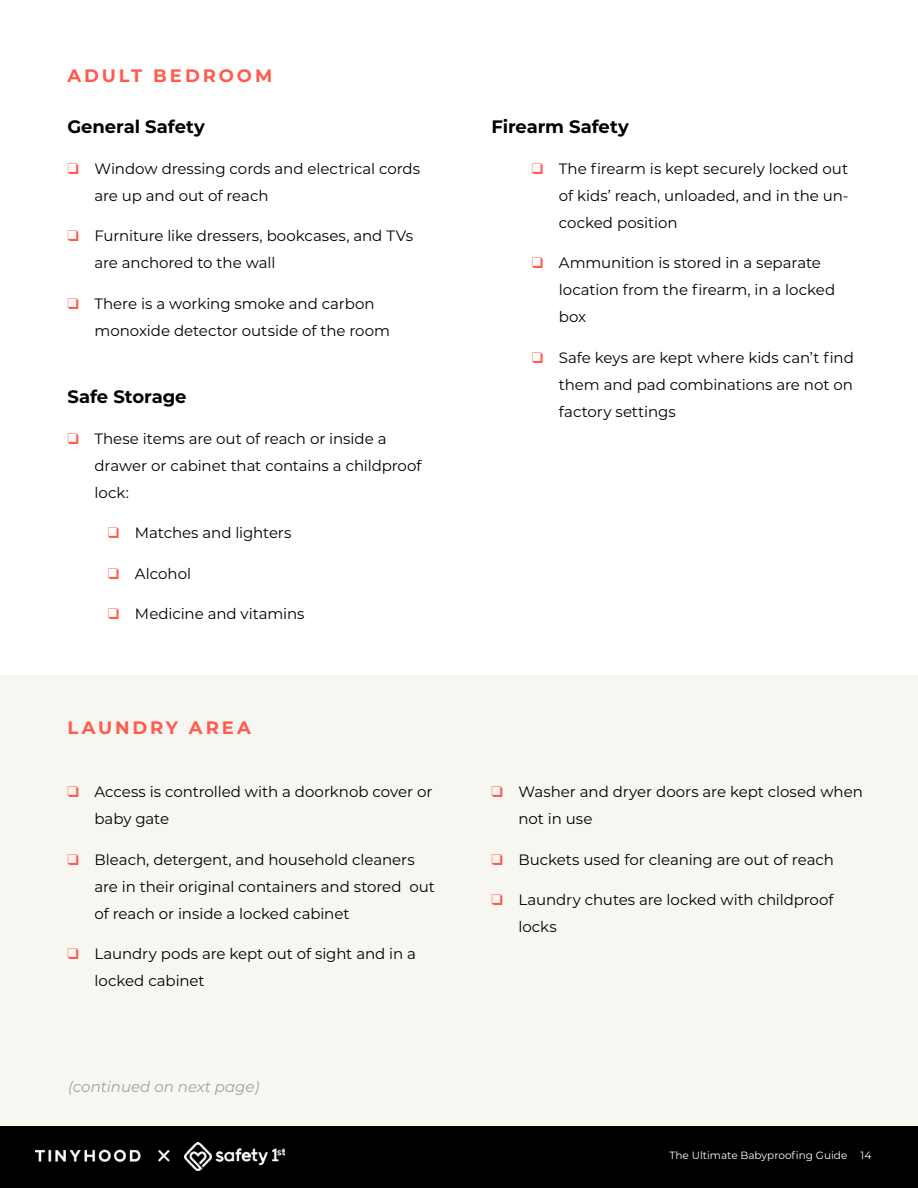
<style>
.page{position:relative;width:918px;height:1188px;background:#fff}
.page>*{position:absolute;margin:0;border:0;box-sizing:border-box;transform-origin:0 0}
.t1{font:700 18px "Montserrat";letter-spacing:-.005em;color:#000}
.t2{font:700 18px "Montserrat";letter-spacing:.16em;color:#ff5b4e}
.t3{font:15px/27px "Montserrat";letter-spacing:-.005em;color:#000}
.t4{font:italic 15px "Montserrat";color:#9fa1a4}
.t5{font:10.5px "Montserrat";color:#fff}
.s1{color:#ff5b4e}
</style>
<div class="page">
<div style="left:0;top:1125px;width:918px;height:63px;background:#000"></div>
<img style="left:36px;top:1149px;width:134px;height:13px">
<img style="left:184px;top:1142px;width:101px;height:28px">
<div style="left:0;top:675px;width:918px;height:451px;background:#f8f6f0"></div>
<p class="t2" style="left:68px;top:63px;width:206px">ADULT BEDROOM</p>
<p class="t1" style="left:68px;top:114px;width:139px">General Safety</p>
<p class="t3" style="left:94px;top:155px;width:327px;text-indent:-27px"><span class="s1">❑</span> Window dressing cords and electrical cords are up and out of reach</p>
<p class="t3" style="left:94px;top:222px;width:320px;text-indent:-27px"><span class="s1">❑</span> Furniture like dressers, bookcases, and TVs are anchored to the wall</p>
<p class="t3" style="left:94px;top:290px;width:297px;text-indent:-27px"><span class="s1">❑</span> There is a working smoke and carbon monoxide detector outside of the room</p>
<p class="t1" style="left:68px;top:384px;width:121px">Safe Storage</p>
<p class="t3" style="left:94px;top:425px;width:329px;text-indent:-27px"><span class="s1">❑</span> These items are out of reach or inside a drawer or cabinet that contains a childproof lock:</p>
<p class="t3" style="left:108px;top:519px;width:185px"><span class="s1">❑</span> Matches and lighters</p>
<p class="t3" style="left:108px;top:560px;width:85px"><span class="s1">❑</span> Alcohol</p>
<p class="t3" style="left:108px;top:600px;width:198px"><span class="s1">❑</span> Medicine and vitamins</p>
<p class="t2" style="left:68px;top:715px;width:185px">LAUNDRY AREA</p>
<p class="t3" style="left:94px;top:778px;width:339px;text-indent:-27px"><span class="s1">❑</span> Access is controlled with a doorknob cover or baby gate</p>
<p class="t3" style="left:94px;top:845px;width:342px;text-indent:-27px"><span class="s1">❑</span> Bleach, detergent, and household cleaners are in their original containers and stored out of reach or inside a locked cabinet</p>
<p class="t3" style="left:94px;top:940px;width:323px;text-indent:-27px"><span class="s1">❑</span> Laundry pods are kept out of sight and in a locked cabinet</p>
<p class="t4" style="left:68px;top:1077px;width:193px">(continued on next page)</p>
<p class="t1" style="left:491px;top:114px;width:139px">Firearm Safety</p>
<p class="t3" style="left:559px;top:155px;width:291px;text-align:justify;text-indent:-27px"><span class="s1">❑</span> The firearm is kept securely locked out of kids’ reach, unloaded, and in the un&shy;cocked position</p>
<p class="t3" style="left:559px;top:249px;width:278px;text-indent:-27px"><span class="s1">❑</span> Ammunition is stored in a separate location from the firearm, in a locked box</p>
<p class="t3" style="left:559px;top:344px;width:296px;text-align:justify;text-indent:-27px"><span class="s1">❑</span> Safe keys are kept where kids can’t find them and pad combinations are not on factory settings</p>
<p class="t3" style="left:518px;top:778px;width:346px;text-indent:-27px"><span class="s1">❑</span> Washer and dryer doors are kept closed when not in use</p>
<p class="t3" style="left:491px;top:845px;width:344px"><span class="s1">❑</span> Buckets used for cleaning are out of reach</p>
<p class="t3" style="left:518px;top:886px;width:317px;text-indent:-27px"><span class="s1">❑</span> Laundry chutes are locked with childproof locks</p>
<p class="t5" style="left:669px;top:1148px;width:179px">The Ultimate Babyproofing Guide</p>
<p class="t5" style="left:861px;top:1148px;width:12px">14</p>
</div>
